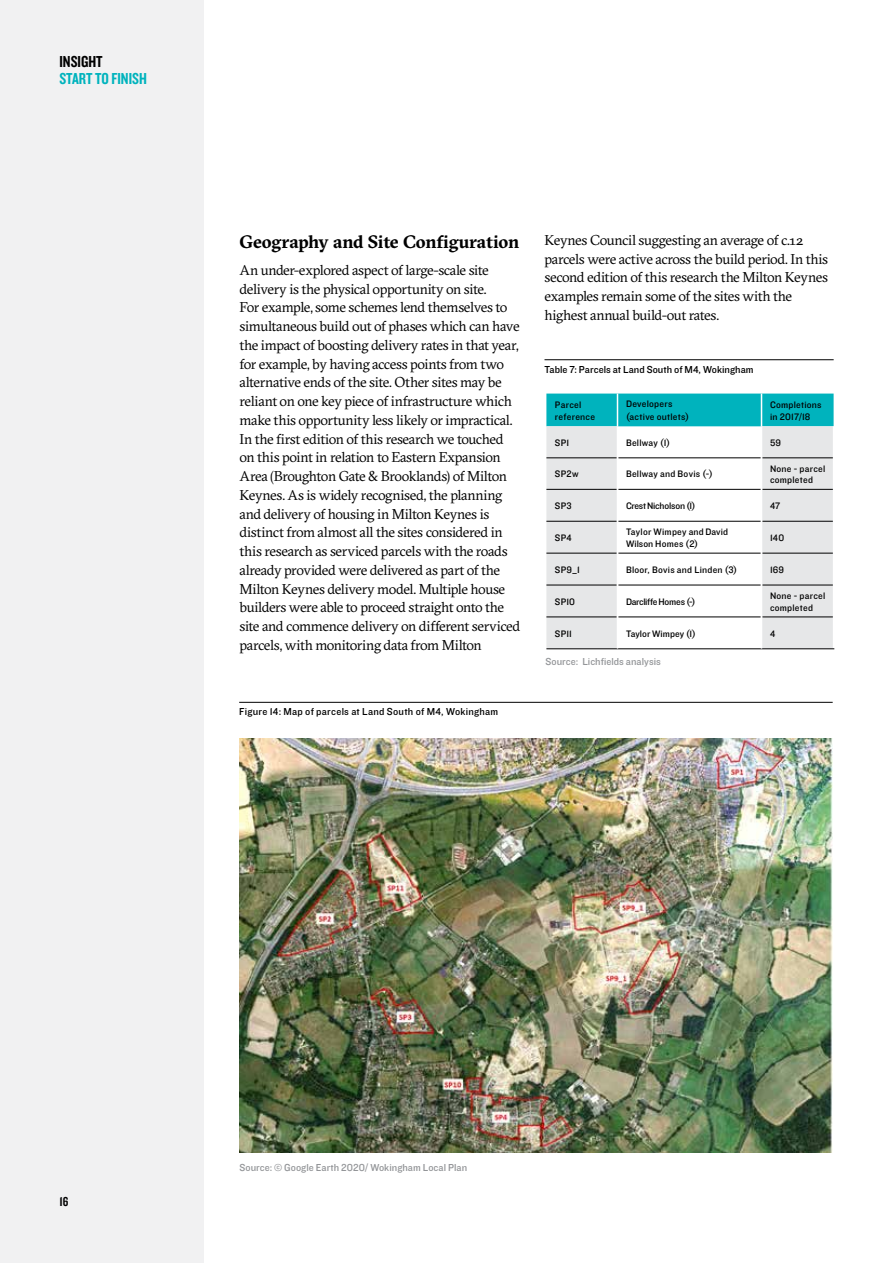
<style>
.page{position:relative;width:893px;height:1263px;background:#fff}
.page>*{position:absolute;margin:0;border:0;box-sizing:border-box;transform-origin:0 0}
.t1{font:700 18px "GT Sectra";letter-spacing:-.005em;color:#000}
.t2{font:16.5px "Knockout 49 Liteweight";color:#00b3bd}
.t3{font:16.5px "Knockout 49 Liteweight";color:#000}
.t4{font:14.25px/18.8px "GT Sectra";letter-spacing:-.03em;color:#000}
.t5{font:13.5px "Knockout 49 Liteweight";color:#000}
.t6{font:10.5px "Knockout 31 Junior Middlewt";letter-spacing:.02em;color:#000}
.t7{font:10.5px "Knockout 31 Junior Middlewt";letter-spacing:.005em;color:#939598}
.t8{font:9.75px/11.7px "Knockout 31 Junior Middlewt";letter-spacing:.025em;color:#000}
.t9{font:9.75px "Knockout 31 Junior Middlewt";letter-spacing:-.02em;color:#000}
.t10{font:9.75px "Knockout 31 Junior Middlewt";letter-spacing:-.03em;color:#000}
.t11{font:9.75px "Knockout 31 Junior Middlewt";letter-spacing:.005em;color:#000}
</style>
<div class="page">
<hr style="left:239px;top:702px;width:594px;height:1px;background:#000">
<img style="left:239px;top:738px;width:594px;height:414px">
<div style="left:0;top:0;width:203px;height:1263px;background:#f1f1f2"></div>
<div style="left:546px;top:394px;width:288px;height:32px;background:#00b3bd"></div>
<svg style="left:546px;top:426px;width:287px;height:222px"></svg>
<hr style="left:546px;top:457px;width:71px;height:1px;background:#000">
<hr style="left:546px;top:489px;width:71px;height:1px;background:#000">
<hr style="left:546px;top:553px;width:71px;height:1px;background:#000">
<hr style="left:546px;top:585px;width:71px;height:1px;background:#000">
<hr style="left:546px;top:616px;width:71px;height:1px;background:#000">
<hr style="left:546px;top:648px;width:71px;height:1px;background:#000">
<hr style="left:546px;top:521px;width:71px;height:1px;background:#000">
<hr style="left:618px;top:457px;width:143px;height:1px;background:#000">
<hr style="left:618px;top:489px;width:143px;height:1px;background:#000">
<hr style="left:618px;top:521px;width:143px;height:1px;background:#000">
<hr style="left:618px;top:553px;width:143px;height:1px;background:#000">
<hr style="left:618px;top:585px;width:143px;height:1px;background:#000">
<hr style="left:618px;top:616px;width:143px;height:1px;background:#000">
<hr style="left:617px;top:648px;width:144px;height:1px;background:#000">
<hr style="left:762px;top:457px;width:71px;height:1px;background:#000">
<hr style="left:762px;top:489px;width:71px;height:1px;background:#000">
<hr style="left:762px;top:521px;width:71px;height:1px;background:#000">
<hr style="left:762px;top:553px;width:71px;height:1px;background:#000">
<hr style="left:762px;top:585px;width:71px;height:1px;background:#000">
<hr style="left:762px;top:616px;width:71px;height:1px;background:#000">
<hr style="left:761px;top:648px;width:73px;height:1px;background:#000">
<hr style="left:617px;top:426px;width:1px;height:32px;background:#fff">
<hr style="left:761px;top:426px;width:1px;height:32px;background:#fff">
<hr style="left:617px;top:458px;width:1px;height:31px;background:#fff">
<hr style="left:761px;top:458px;width:1px;height:31px;background:#fff">
<hr style="left:617px;top:489px;width:1px;height:32px;background:#fff">
<hr style="left:761px;top:489px;width:1px;height:32px;background:#fff">
<hr style="left:617px;top:521px;width:1px;height:32px;background:#fff">
<hr style="left:761px;top:521px;width:1px;height:32px;background:#fff">
<hr style="left:617px;top:553px;width:1px;height:32px;background:#fff">
<hr style="left:761px;top:553px;width:1px;height:32px;background:#fff">
<hr style="left:617px;top:585px;width:1px;height:32px;background:#fff">
<hr style="left:761px;top:585px;width:1px;height:32px;background:#fff">
<hr style="left:617px;top:617px;width:1px;height:31px;background:#fff">
<hr style="left:761px;top:617px;width:1px;height:31px;background:#fff">
<hr style="left:617px;top:394px;width:1px;height:32px;background:#fff">
<hr style="left:761px;top:394px;width:1px;height:32px;background:#fff">
<hr style="left:544px;top:359px;width:290px;height:1px;background:#000">
<p class="t3" style="left:59px;top:51px;width:45px">INSIGHT</p>
<p class="t2" style="left:59px;top:68px;width:89px">START TO FINISH</p>
<p class="t1" style="left:239px;top:230px;width:281px">Geography and Site Configuration</p>
<p class="t4" style="left:239px;top:260px;width:282px">An under-explored aspect of large-scale site delivery is the physical opportunity on site.<br>For example, some schemes lend themselves to simultaneous build out of phases which can have the impact of boosting delivery rates in that year, for example, by having access points from two alternative ends of the site. Other sites may be reliant on one key piece of infrastructure which make this opportunity less likely or impractical.<br>In the first edition of this research we touched on this point in relation to Eastern Expansion Area (Broughton Gate &amp; Brooklands) of Milton Keynes. As is widely recognised, the planning and delivery of housing in Milton Keynes is distinct from almost all the sites considered in this research as serviced parcels with the roads already provided were delivered as part of the Milton Keynes delivery model. Multiple house builders were able to proceed straight onto the site and commence delivery on different serviced parcels, with monitoring data from Milton</p>
<p class="t6" style="left:239px;top:705px;width:260px">Figure 14: Map of parcels at Land South of M4, Wokingham</p>
<p class="t4" style="left:544px;top:230px;width:285px">Keynes Council suggesting an average of c.12 parcels were active across the build period. In this second edition of this research the Milton Keynes examples remain some of the sites with the highest annual build-out rates.</p>
<p class="t6" style="left:544px;top:362px;width:211px">Table 7: Parcels at Land South of M4, Wokingham</p>
<p class="t8" style="left:555px;top:398px;width:42px">Parcel reference</p>
<p class="t8" style="left:626px;top:397px;width:65px;line-height:12.9px">Developers (active outlets)</p>
<p class="t8" style="left:770px;top:398px;width:53px">Completions in 2017/18</p>
<p class="t8" style="left:555px;top:436px;width:16px">SP1</p>
<p class="t8" style="left:626px;top:436px;width:46px">Bellway (1)</p>
<p class="t8" style="left:770px;top:436px;width:13px">59</p>
<p class="t8" style="left:555px;top:468px;width:25px">SP2w</p>
<p class="t8" style="left:626px;top:468px;width:88px">Bellway and Bovis (-)</p>
<p class="t8" style="left:770px;top:462px;width:57px">None - parcel completed</p>
<p class="t8" style="left:555px;top:500px;width:18px">SP3</p>
<p class="t9" style="left:626px;top:499px;width:71px">Crest Nicholson (1)</p>
<p class="t8" style="left:770px;top:500px;width:12px">47</p>
<p class="t8" style="left:555px;top:531px;width:18px">SP4</p>
<p class="t8" style="left:626px;top:526px;width:104px">Taylor Wimpey and David<br>Wilson Homes (2)</p>
<p class="t8" style="left:770px;top:531px;width:16px">140</p>
<p class="t8" style="left:555px;top:563px;width:26px">SP9_1</p>
<p class="t8" style="left:626px;top:563px;width:113px">Bloor, Bovis and Linden (3)</p>
<p class="t8" style="left:770px;top:563px;width:16px">169</p>
<p class="t8" style="left:555px;top:595px;width:22px">SP10</p>
<p class="t10" style="left:626px;top:595px;width:71px">Darcliffe Homes (-)</p>
<p class="t8" style="left:770px;top:589px;width:57px">None - parcel completed</p>
<p class="t8" style="left:555px;top:627px;width:18px">SP11</p>
<p class="t11" style="left:626px;top:627px;width:71px">Taylor Wimpey (1)</p>
<p class="t8" style="left:770px;top:627px;width:7px">4</p>
<p class="t7" style="left:545px;top:655px;width:117px">Source: Lichfields analysis</p>
<p class="t5" style="left:59px;top:1193px;width:10px">16</p>
<p class="t7" style="left:239px;top:1160px;width:229px">Source: © Google Earth 2020/ Wokingham Local Plan</p>
</div>
